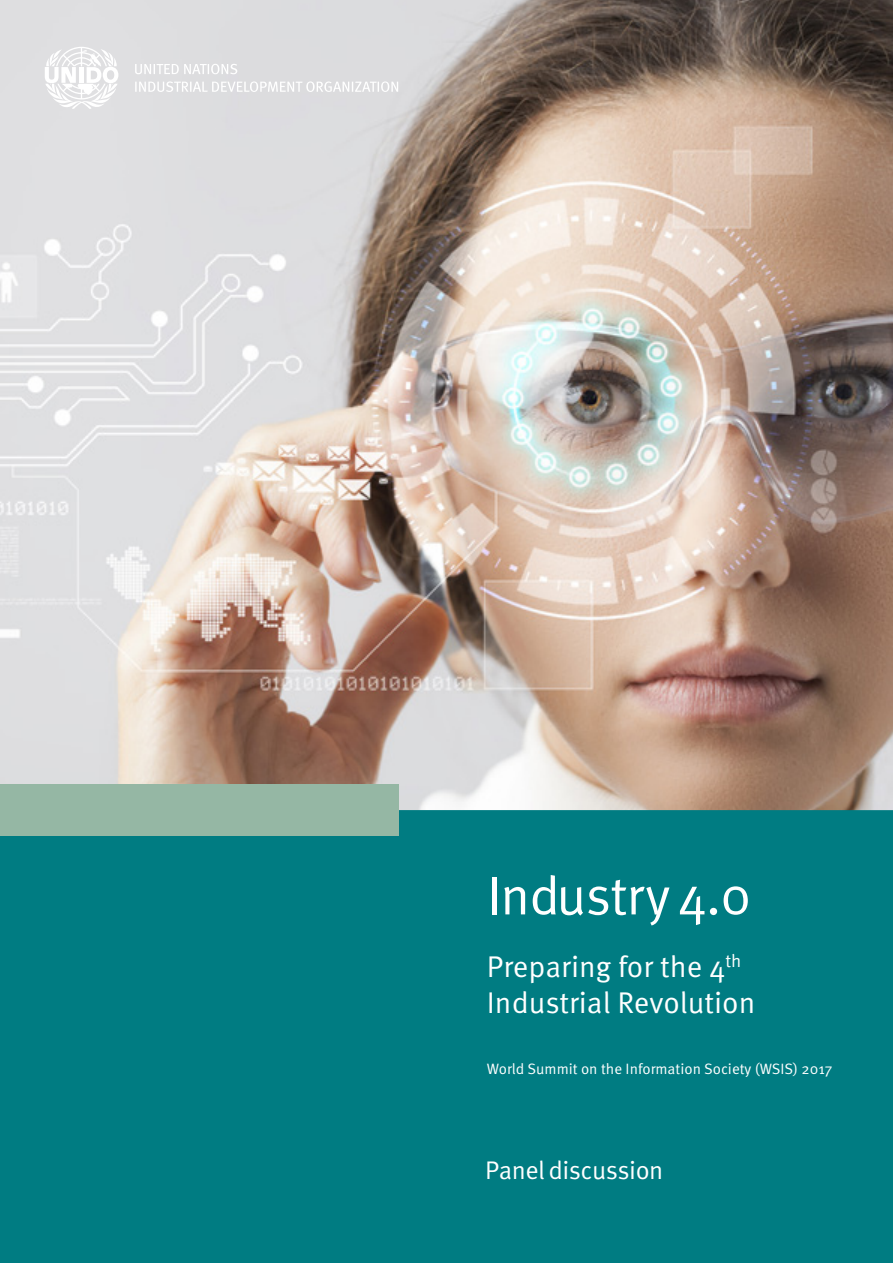
<style>
.page{position:relative;width:893px;height:1263px;background:#fff}
.page>*{position:absolute;margin:0;border:0;box-sizing:border-box;transform-origin:0 0}
.t1{font:54px "Meta Pro";letter-spacing:-.02em;color:#fff}
.t2{font:30px/36px "Meta Pro";color:#fff}
.t3{font:25.5px "Meta Pro";letter-spacing:-.02em;color:#fff}
.t4{font:15px "Meta Pro";color:#fff}
</style>
<div class="page">
<img style="left:0;top:0;width:893px;height:810px">
<div style="left:0;top:810px;width:893px;height:453px;background:#007c82"></div>
<svg style="left:135px;top:81px;width:263px;height:11px"></svg>
<svg style="left:135px;top:64px;width:102px;height:10px"></svg>
<svg style="left:45px;top:47px;width:73px;height:62px"></svg>
<div style="left:0;top:784px;width:398px;height:51px;background:#95b7a4"></div>
<h1 class="t1" style="left:487px;top:861px;width:266px">Industry 4.0</h1>
<h2 class="t2" style="left:487px;top:950px;width:270px">Preparing for the 4<sup>th<br></sup>Industrial Revolution</h2>
<p class="t4" style="left:487px;top:1059px;width:347px">World Summit on the Information Society (WSIS) 2017</p>
<h3 class="t3" style="left:485px;top:1153px;width:180px">Panel discussion</h3>
</div>
